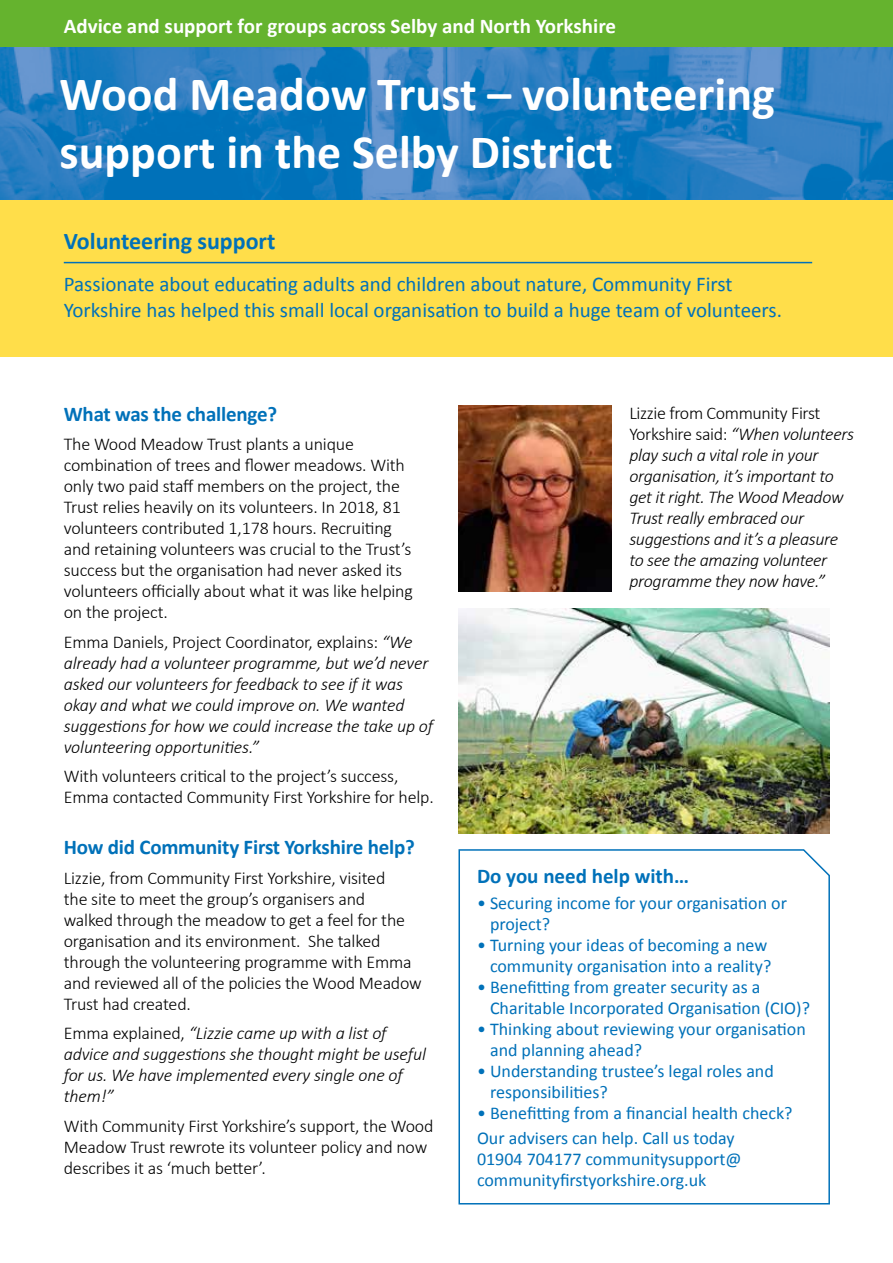
<style>
.page{position:relative;width:893px;height:1263px;background:#fff}
.page>*{position:absolute;margin:0;border:0;box-sizing:border-box;transform-origin:0 0}
.t1{font:700 48px/57.6px "Calibri";color:#fff}
.t2{font:700 24px "Calibri";color:#0071b9}
.t3{font:21px/25.2px "Calibri";color:#0071b9}
.t4{font:700 21px "Calibri";letter-spacing:-.01em;color:#0071b9}
.t5{font:700 21px "Calibri";color:#fff}
.t6{font:300 18px/21px "Calibri";letter-spacing:-.01em;color:#000}
.t7{font:italic 300 18px/21px "Calibri";letter-spacing:-.01em;color:#000}
.t8{font:18px/21px "Calibri";color:#0071b9}
.s1{font-style:normal}
</style>
<div class="page">
<img style="left:0;top:47px;width:893px;height:153px">
<div style="left:0;top:200px;width:893px;height:157px;background:#ffde4a"></div>
<div style="left:0;top:0;width:893px;height:47px;background:#65b32e"></div>
<hr style="left:64px;top:262px;width:748px;height:1px;background:#0071b9">
<svg style="left:458px;top:849px;width:372px;height:356px"></svg>
<img style="left:458px;top:609px;width:372px;height:224px">
<img style="left:458px;top:405px;width:154px;height:186px">
<p class="t5" style="left:64px;top:12px;width:554px">Advice and support for groups across Selby and North Yorkshire</p>
<h1 class="t1" style="left:60px;top:66px;width:717px">Wood Meadow Trust – volunteering support in the Selby District</h1>
<h2 class="t2" style="left:64px;top:226px;width:213px">Volunteering support</h2>
<p class="t3" style="left:64px;top:272px;width:720px">Passionate about educating adults and children about nature, Community First<br>Yorkshire has helped this small local organisation to build a huge team of volunteers.</p>
<p class="t4" style="left:64px;top:400px;width:215px">What was the challenge?</p>
<p class="t6" style="left:64px;top:434px;width:351px">The Wood Meadow Trust plants a unique combination of trees and flower meadows. With only two paid staff members on the project, the Trust relies heavily on its volunteers. In 2018, 81 volunteers contributed 1,178 hours. Recruiting and retaining volunteers was crucial to the Trust’s success but the organisation had never asked its volunteers officially about what it was like helping on the project.</p>
<p class="t7" style="left:64px;top:631px;width:371px"><span class="s1">Emma Daniels, Project Coordinator, explains:</span> “We already had a volunteer programme, but we’d never asked our volunteers for feedback to see if it was okay and what we could improve on. We wanted suggestions for how we could increase the take up of volunteering opportunities.”</p>
<p class="t6" style="left:64px;top:766px;width:371px">With volunteers critical to the project’s success,<br>Emma contacted Community First Yorkshire for help.</p>
<p class="t4" style="left:64px;top:834px;width:353px">How did Community First Yorkshire help?</p>
<p class="t6" style="left:64px;top:867px;width:360px">Lizzie, from Community First Yorkshire, visited<br>the site to meet the group’s organisers and<br>walked through the meadow to get a feel for the organisation and its environment. She talked through the volunteering programme with Emma and reviewed all of the policies the Wood Meadow Trust had created.</p>
<p class="t7" style="left:64px;top:1022px;width:364px"><span class="s1">Emma explained,</span> “Lizzie came up with a list of advice and suggestions she thought might be useful for us. We have implemented every single one of them!”</p>
<p class="t6" style="left:64px;top:1115px;width:371px">With Community First Yorkshire’s support, the Wood<br>Meadow Trust rewrote its volunteer policy and now describes it as ‘much better’.</p>
<p class="t7" style="left:629px;top:402px;width:226px"><span class="s1">Lizzie from Community First<br>Yorkshire said:</span> “When volunteers play such a vital role in your organisation, it’s important to get it right. The Wood Meadow<br>Trust really embraced our suggestions and it’s a pleasure to see the amazing volunteer programme they now have.”</p>
<p class="t4" style="left:477px;top:863px;width:214px">Do you need help with…</p>
<p class="t8" style="left:490px;top:892px;width:298px;text-indent:-13px">• Securing income for your organisation or project?</p>
<p class="t8" style="left:477px;top:934px;width:296px;text-align:right">• Turning your ideas of becoming a new community organisation into a reality?</p>
<p class="t8" style="left:490px;top:976px;width:321px;text-indent:-13px">• Benefitting from greater security as a<br>Charitable Incorporated Organisation (CIO)?</p>
<p class="t8" style="left:490px;top:1018px;width:317px;text-indent:-13px">• Thinking about reviewing your organisation and planning ahead?</p>
<p class="t8" style="left:490px;top:1060px;width:285px;text-indent:-13px">• Understanding trustee’s legal roles and responsibilities?</p>
<p class="t8" style="left:477px;top:1100px;width:317px;line-height:25.2px">• Benefitting from a financial health check?<br>Our advisers can help. Call us today</p>
<p class="t8" style="left:477px;top:1149px;width:266px">01904 704177 communitysupport@ communityfirstyorkshire.org.uk</p>
</div>
